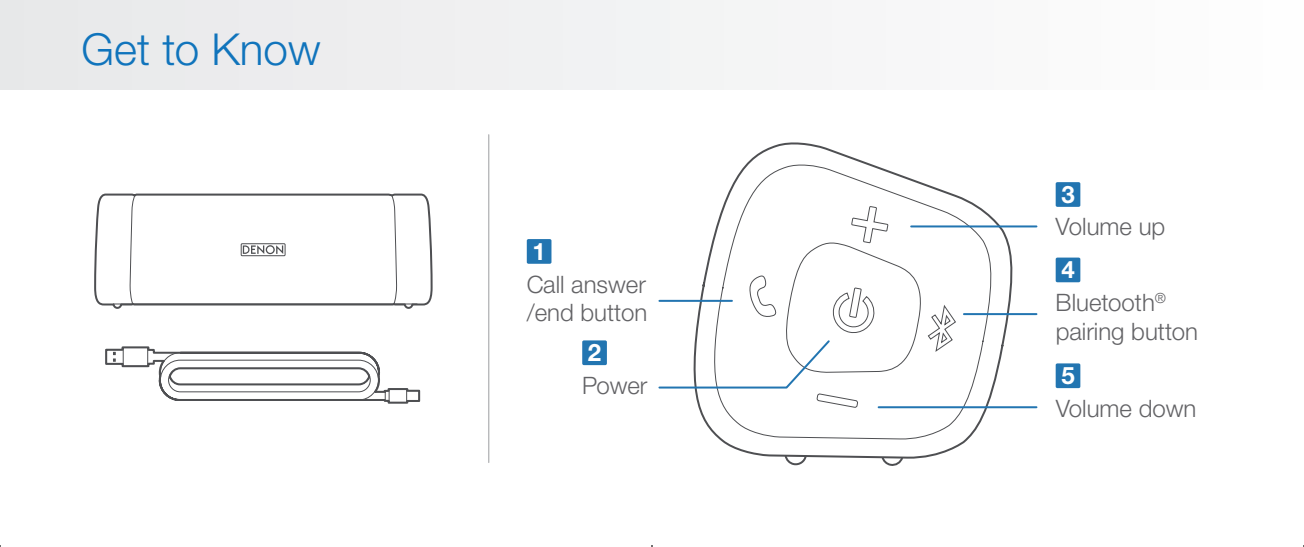
<style>
.page{position:relative;width:1304px;height:547px;background:#fff}
.page>*{position:absolute;margin:0;border:0;box-sizing:border-box;transform-origin:0 0}
.t1{font:300 44px "Helvetica Neue LTW1 G";color:#1074bc}
.t2{font:300 24px/28.8px "Helvetica Neue LTW1 G";color:#636366}
.t3{font:700 24px "Helvetica Neue LTW1 G";color:#fff}
</style>
<div class="page">
<div style="left:0;top:0;width:1304px;height:89px;background:linear-gradient(to bottom,#f2f2f3,#f2f2f3)"></div>
<div style="left:528px;top:240px;width:22px;height:22px;background:#2275b1"></div>
<div style="left:527px;top:239px;width:24px;height:24px;border:2px solid #2275b1"></div>
<svg style="left:543px;top:0;width:453px;height:466px"></svg>
<svg style="left:783px;top:453px;width:122px;height:12px"></svg>
<svg style="left:748px;top:206px;width:209px;height:18px"></svg>
<svg style="left:657px;top:224px;width:381px;height:185px"></svg>
<svg style="left:94px;top:193px;width:339px;height:116px"></svg>
<div style="left:241px;top:243px;width:45px;height:13px;border:1px solid #4e4f52"></div>
<svg style="left:276px;top:245px;width:7px;height:9px"></svg>
<svg style="left:243px;top:245px;width:21px;height:9px"></svg>
<svg style="left:266px;top:245px;width:9px;height:9px"></svg>
<hr style="left:488px;top:135px;width:1px;height:327px;background:#b8b9bb">
<hr style="left:113px;top:303px;width:304px;height:1px;background:#4e4f52">
<svg style="left:105px;top:346px;width:316px;height:58px"></svg>
<div style="left:1057px;top:258px;width:22px;height:23px;background:#2275b1"></div>
<div style="left:1056px;top:257px;width:24px;height:25px;border:2px solid #2275b1"></div>
<div style="left:1057px;top:364px;width:22px;height:23px;background:#2275b1"></div>
<div style="left:1056px;top:363px;width:24px;height:25px;border:2px solid #2275b1"></div>
<div style="left:1057px;top:183px;width:22px;height:23px;background:#2275b1"></div>
<div style="left:1056px;top:182px;width:24px;height:25px;border:2px solid #2275b1"></div>
<div style="left:583px;top:341px;width:23px;height:23px;background:#2275b1"></div>
<div style="left:582px;top:340px;width:25px;height:25px;border:2px solid #2275b1"></div>
<hr style="left:0;top:510px;width:1px;height:36px;background:#000">
<hr style="left:1303px;top:510px;width:1px;height:36px;background:#000">
<h1 class="t1" style="left:82px;top:23px;width:241px">Get to Know</h1>
<p class="t3" style="left:533px;top:236px;width:15px">1</p>
<p class="t2" style="left:527px;top:269px;width:122px">Call answer /end button</p>
<p class="t3" style="left:588px;top:337px;width:15px">2</p>
<p class="t2" style="left:582px;top:370px;width:67px">Power</p>
<p class="t3" style="left:1061px;top:179px;width:15px">3</p>
<p class="t2" style="left:1056px;top:212px;width:111px">Volume up</p>
<p class="t3" style="left:1061px;top:254px;width:15px">4</p>
<p class="t2" style="left:1056px;top:287px;width:144px">Bluetooth<sup>® </sup>pairing button</p>
<p class="t3" style="left:1061px;top:360px;width:15px">5</p>
<p class="t2" style="left:1056px;top:393px;width:142px">Volume down</p>
</div>
